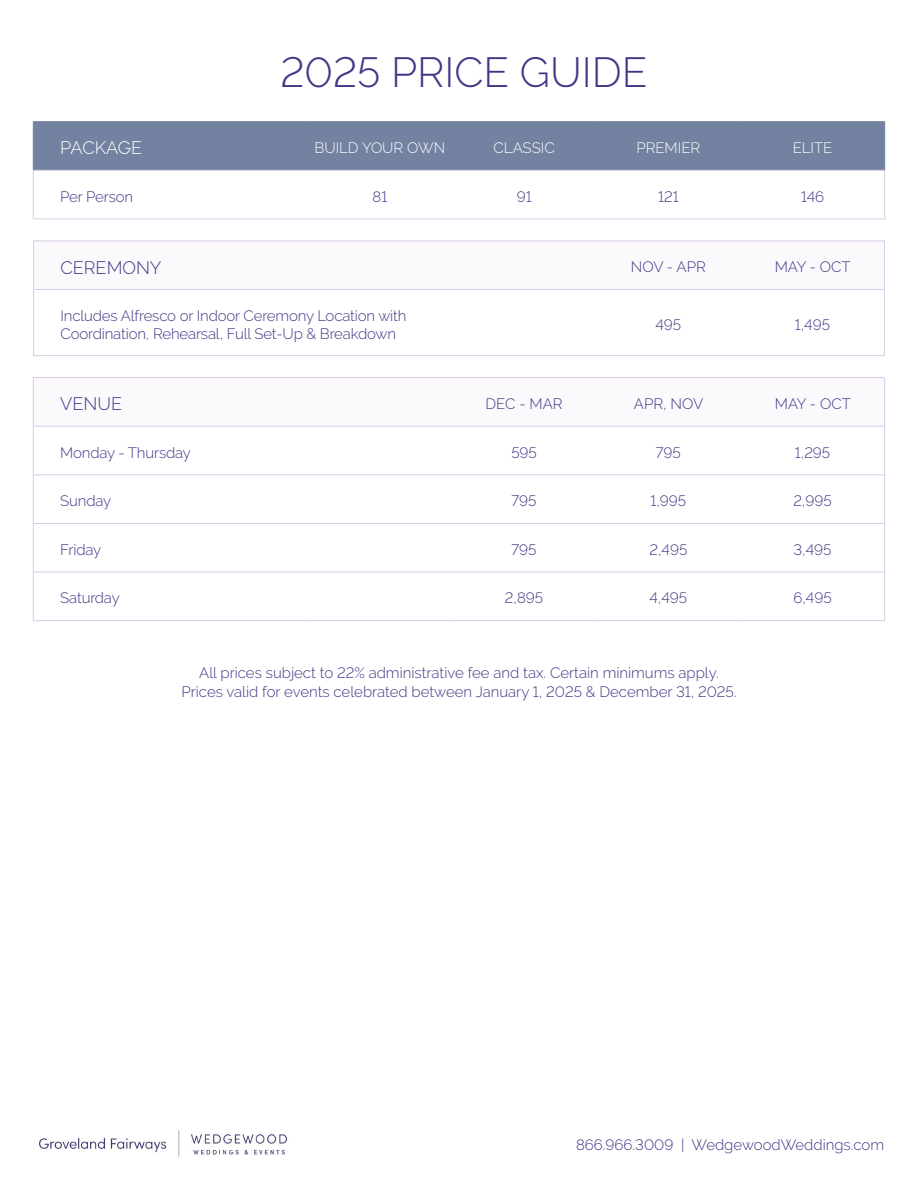
<style>
.page{position:relative;width:918px;height:1188px;background:#fff}
.page>*{position:absolute;margin:0;border:0;box-sizing:border-box;transform-origin:0 0}
.t1{font:300 42px "Raleway";color:#403786}
.t2{font:300 18px "Raleway";color:#403786}
.t3{font:300 18px "Raleway";letter-spacing:-.025em;color:#fff}
.t4{font:300 15px/18px "Raleway";color:#403786}
.t5{font:300 15px "Raleway";color:#fff}
</style>
<div class="page">
<svg style="left:33px;top:218px;width:852px;height:354px"></svg>
<div style="left:34px;top:122px;width:850px;height:48px;background:#7282a0"></div>
<hr style="left:33px;top:170px;width:275px;height:1px;background:#d8cce4">
<hr style="left:308px;top:170px;width:144px;height:1px;background:#d8cce4">
<hr style="left:452px;top:170px;width:144px;height:1px;background:#d8cce4">
<hr style="left:596px;top:170px;width:144px;height:1px;background:#d8cce4">
<hr style="left:740px;top:170px;width:145px;height:1px;background:#d8cce4">
<hr style="left:33px;top:170px;width:1px;height:49px;background:#d8cce4">
<hr style="left:884px;top:170px;width:1px;height:49px;background:#d8cce4">
<hr style="left:33px;top:219px;width:275px;height:1px;background:#d8cce4">
<hr style="left:308px;top:219px;width:144px;height:1px;background:#d8cce4">
<hr style="left:452px;top:219px;width:144px;height:1px;background:#d8cce4">
<hr style="left:596px;top:219px;width:144px;height:1px;background:#d8cce4">
<hr style="left:740px;top:219px;width:145px;height:1px;background:#d8cce4">
<hr style="left:33px;top:121px;width:275px;height:1px;background:#7282a0">
<hr style="left:33px;top:122px;width:1px;height:48px;background:#7282a0">
<hr style="left:308px;top:121px;width:144px;height:1px;background:#7282a0">
<hr style="left:452px;top:121px;width:144px;height:1px;background:#7282a0">
<hr style="left:596px;top:121px;width:144px;height:1px;background:#7282a0">
<hr style="left:740px;top:121px;width:145px;height:1px;background:#7282a0">
<hr style="left:884px;top:122px;width:1px;height:48px;background:#7282a0">
<svg style="left:34px;top:242px;width:850px;height:47px"></svg>
<hr style="left:33px;top:289px;width:419px;height:1px;background:#d8cce4">
<hr style="left:452px;top:289px;width:144px;height:1px;background:#d8cce4">
<hr style="left:596px;top:289px;width:144px;height:1px;background:#d8cce4">
<hr style="left:740px;top:289px;width:145px;height:1px;background:#d8cce4">
<hr style="left:33px;top:241px;width:419px;height:1px;background:#d8cce4">
<hr style="left:33px;top:241px;width:1px;height:48px;background:#d8cce4">
<hr style="left:452px;top:241px;width:144px;height:1px;background:#d8cce4">
<hr style="left:596px;top:241px;width:144px;height:1px;background:#d8cce4">
<hr style="left:740px;top:241px;width:145px;height:1px;background:#d8cce4">
<hr style="left:884px;top:241px;width:1px;height:48px;background:#d8cce4">
<hr style="left:33px;top:290px;width:1px;height:65px;background:#d8cce4">
<hr style="left:884px;top:290px;width:1px;height:65px;background:#d8cce4">
<hr style="left:33px;top:355px;width:419px;height:1px;background:#d8cce4">
<hr style="left:452px;top:355px;width:144px;height:1px;background:#d8cce4">
<hr style="left:596px;top:355px;width:144px;height:1px;background:#d8cce4">
<hr style="left:740px;top:355px;width:145px;height:1px;background:#d8cce4">
<svg style="left:34px;top:378px;width:850px;height:48px"></svg>
<hr style="left:33px;top:426px;width:1px;height:49px;background:#d8cce4">
<hr style="left:884px;top:426px;width:1px;height:49px;background:#d8cce4">
<hr style="left:33px;top:475px;width:1px;height:48px;background:#d8cce4">
<hr style="left:884px;top:475px;width:1px;height:48px;background:#d8cce4">
<hr style="left:33px;top:524px;width:1px;height:48px;background:#d8cce4">
<hr style="left:884px;top:524px;width:1px;height:48px;background:#d8cce4">
<hr style="left:33px;top:572px;width:275px;height:1px;background:#d8cce4">
<hr style="left:33px;top:572px;width:1px;height:48px;background:#d8cce4">
<hr style="left:884px;top:572px;width:1px;height:48px;background:#d8cce4">
<hr style="left:33px;top:620px;width:275px;height:1px;background:#d8cce4">
<hr style="left:33px;top:475px;width:275px;height:1px;background:#d8cce4">
<hr style="left:33px;top:523px;width:275px;height:1px;background:#d8cce4">
<hr style="left:308px;top:572px;width:144px;height:1px;background:#d8cce4">
<hr style="left:452px;top:572px;width:144px;height:1px;background:#d8cce4">
<hr style="left:596px;top:572px;width:144px;height:1px;background:#d8cce4">
<hr style="left:740px;top:572px;width:145px;height:1px;background:#d8cce4">
<hr style="left:308px;top:620px;width:144px;height:1px;background:#d8cce4">
<hr style="left:452px;top:620px;width:144px;height:1px;background:#d8cce4">
<hr style="left:596px;top:620px;width:144px;height:1px;background:#d8cce4">
<hr style="left:740px;top:620px;width:145px;height:1px;background:#d8cce4">
<hr style="left:33px;top:377px;width:275px;height:1px;background:#d8cce4">
<hr style="left:33px;top:378px;width:1px;height:48px;background:#d8cce4">
<hr style="left:308px;top:377px;width:144px;height:1px;background:#d8cce4">
<hr style="left:452px;top:377px;width:144px;height:1px;background:#d8cce4">
<hr style="left:596px;top:377px;width:144px;height:1px;background:#d8cce4">
<hr style="left:740px;top:377px;width:145px;height:1px;background:#d8cce4">
<hr style="left:884px;top:378px;width:1px;height:48px;background:#d8cce4">
<hr style="left:33px;top:426px;width:275px;height:1px;background:#d8cce4">
<hr style="left:308px;top:426px;width:144px;height:1px;background:#d8cce4">
<hr style="left:452px;top:426px;width:144px;height:1px;background:#d8cce4">
<hr style="left:596px;top:426px;width:144px;height:1px;background:#d8cce4">
<hr style="left:740px;top:426px;width:145px;height:1px;background:#d8cce4">
<hr style="left:308px;top:475px;width:144px;height:1px;background:#d8cce4">
<hr style="left:452px;top:475px;width:144px;height:1px;background:#d8cce4">
<hr style="left:596px;top:475px;width:144px;height:1px;background:#d8cce4">
<hr style="left:740px;top:475px;width:145px;height:1px;background:#d8cce4">
<hr style="left:308px;top:523px;width:144px;height:1px;background:#d8cce4">
<hr style="left:452px;top:523px;width:144px;height:1px;background:#d8cce4">
<hr style="left:596px;top:523px;width:144px;height:1px;background:#d8cce4">
<hr style="left:740px;top:523px;width:145px;height:1px;background:#d8cce4">
<img style="left:39px;top:1130px;width:248px;height:27px">
<h1 class="t1" style="left:280px;top:47px;width:368px">2025 PRICE GUIDE</h1>
<p class="t3" style="left:60px;top:138px;width:83px">PACKAGE</p>
<p class="t5" style="left:314px;top:139px;width:132px">BUILD YOUR OWN</p>
<p class="t5" style="left:494px;top:139px;width:63px">CLASSIC</p>
<p class="t5" style="left:636px;top:139px;width:65px">PREMIER</p>
<p class="t5" style="left:793px;top:139px;width:41px">ELITE</p>
<p class="t4" style="left:60px;top:187px;width:74px">Per Person</p>
<p class="t4" style="left:373px;top:187px;width:16px">81</p>
<p class="t4" style="left:517px;top:187px;width:16px">91</p>
<p class="t4" style="left:658px;top:187px;width:22px">121</p>
<p class="t4" style="left:801px;top:187px;width:25px">146</p>
<p class="t2" style="left:61px;top:257px;width:103px">CEREMONY</p>
<p class="t4" style="left:631px;top:258px;width:76px">NOV - APR</p>
<p class="t4" style="left:775px;top:258px;width:77px">MAY - OCT</p>
<p class="t4" style="left:61px;top:306px;width:348px">Includes Alfresco or Indoor Ceremony Location with<br>Coordination, Rehearsal, Full Set-Up &amp; Breakdown</p>
<p class="t4" style="left:655px;top:315px;width:27px">495</p>
<p class="t4" style="left:795px;top:315px;width:37px">1,495</p>
<p class="t2" style="left:60px;top:394px;width:63px">VENUE</p>
<p class="t4" style="left:486px;top:395px;width:79px">DEC - MAR</p>
<p class="t4" style="left:634px;top:395px;width:71px">APR, NOV</p>
<p class="t4" style="left:775px;top:395px;width:77px">MAY - OCT</p>
<p class="t4" style="left:60px;top:443px;width:132px">Monday - Thursday</p>
<p class="t4" style="left:511px;top:443px;width:27px">595</p>
<p class="t4" style="left:656px;top:443px;width:26px">795</p>
<p class="t4" style="left:795px;top:443px;width:37px">1,295</p>
<p class="t4" style="left:60px;top:492px;width:52px">Sunday</p>
<p class="t4" style="left:512px;top:492px;width:26px">795</p>
<p class="t4" style="left:650px;top:492px;width:37px">1,995</p>
<p class="t4" style="left:793px;top:492px;width:40px">2,995</p>
<p class="t4" style="left:60px;top:540px;width:42px">Friday</p>
<p class="t4" style="left:512px;top:540px;width:26px">795</p>
<p class="t4" style="left:649px;top:540px;width:39px">2,495</p>
<p class="t4" style="left:794px;top:540px;width:40px">3,495</p>
<p class="t4" style="left:60px;top:589px;width:61px">Saturday</p>
<p class="t4" style="left:505px;top:589px;width:40px">2,895</p>
<p class="t4" style="left:649px;top:589px;width:39px">4,495</p>
<p class="t4" style="left:793px;top:589px;width:40px">6,495</p>
<p class="t4" style="left:181px;top:662px;width:557px;line-height:19.5px;text-align:center">All prices subject to 22% administrative fee and tax. Certain minimums apply.<br>Prices valid for events celebrated between January 1, 2025 &amp; December 31, 2025.</p>
<p class="t4" style="left:576px;top:1136px;width:310px">866.966.3009 | WedgewoodWeddings.com</p>
</div>
